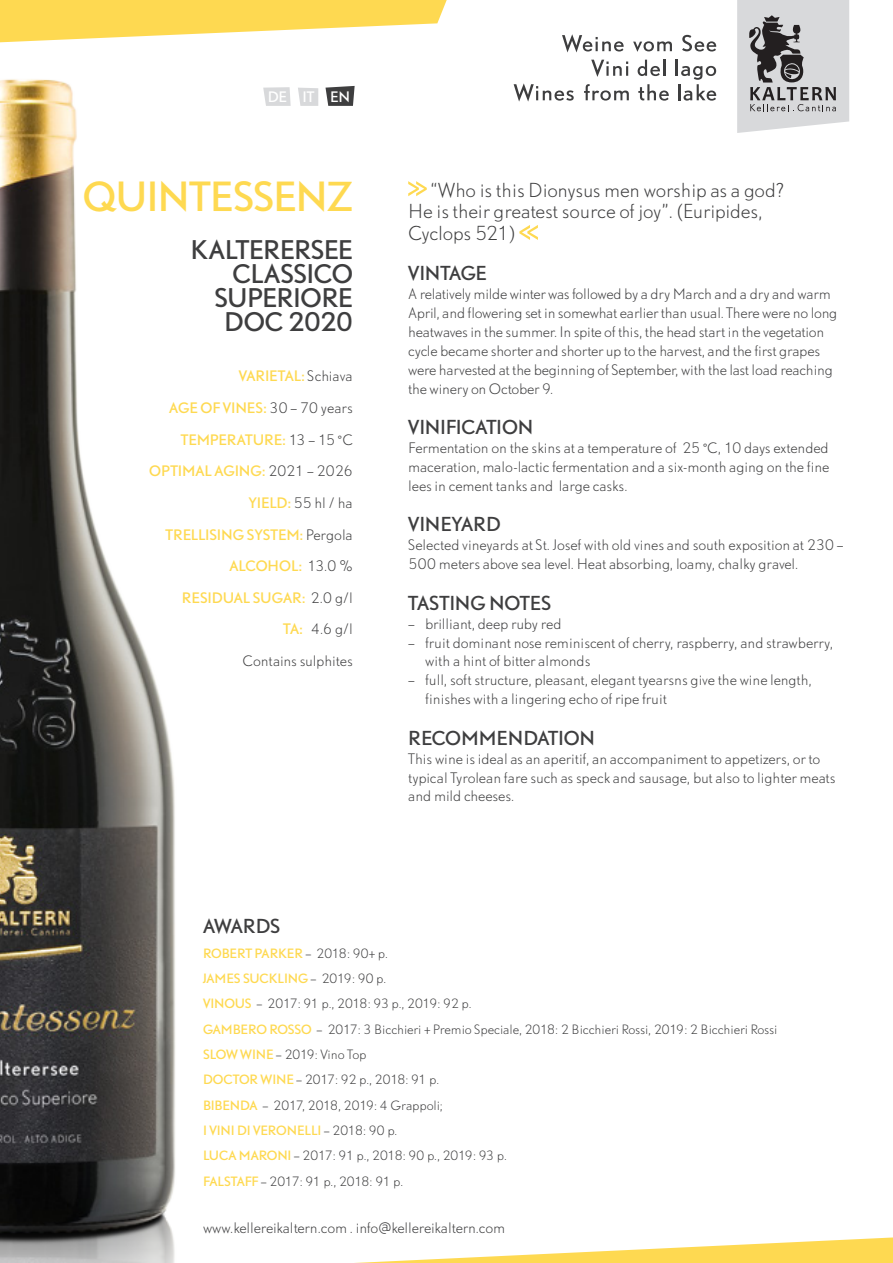
<style>
.page{position:relative;width:893px;height:1263px;background:#fff}
.page>*{position:absolute;margin:0;border:0;box-sizing:border-box;transform-origin:0 0}
.Lage{font:37.5px "DTL Nobel T";letter-spacing:-.025em;color:#fed951}
.Lage-2{font:24px/24px "DTL Nobel T";letter-spacing:-.025em;color:#3e3e3f;text-align:right}
.INTRO{font:300 18px/21.6px "DTL Nobel T";letter-spacing:-.015em;color:#3e3e3f}
.Untertitel_Text{font:18px "DTL Nobel T";letter-spacing:-.01em;color:#3e3e3f}
.Text{font:18px "DTL Nobel T";letter-spacing:-.02em;color:#3e3e3f}
.Text-2{font:300 13.5px/18.9px "DTL Nobel T";letter-spacing:-.01em;color:#3e3e3f}
.Kurzinfos{font:13.5px "DTL Nobel T";letter-spacing:-.005em;color:#fed951}
.Kurzinfos-2{font:300 13.5px "DTL Nobel T";letter-spacing:-.015em;color:#3e3e3f}
.t1{font:13.5px "DTL Nobel T";color:#fff}
.Text_Auszeichnungen{font:300 12px "DTL Nobel T";letter-spacing:-.07em;color:#3e3e3f}
.Text_Auszeichnungen-2{font:300 12px "DTL Nobel T";letter-spacing:-.015em;color:#3e3e3f}
.Text_Auszeichnungen-3{font:12px "DTL Nobel T";color:#fed951}
.Text_Auszeichnungen-4{font:300 12px "DTL Nobel T";letter-spacing:-.04em;color:#3e3e3f}
.Text_Auszeichnungen-5{font:300 12px "DTL Nobel T";letter-spacing:-.075em;color:#3e3e3f}
.s1{font-weight:300;color:#3e3e3f}
.s2{font-weight:400;color:#fed951}
</style>
<div class="page">
<svg style="left:0;top:0;width:447px;height:42px"></svg>
<svg style="left:355px;top:1237px;width:538px;height:26px"></svg>
<svg style="left:263px;top:87px;width:28px;height:19px"></svg>
<svg style="left:298px;top:88px;width:20px;height:18px"></svg>
<svg style="left:325px;top:86px;width:30px;height:20px"></svg>
<svg style="left:562px;top:34px;width:62px;height:18px"></svg>
<svg style="left:633px;top:41px;width:39px;height:11px"></svg>
<svg style="left:682px;top:35px;width:34px;height:17px"></svg>
<svg style="left:591px;top:60px;width:37px;height:17px"></svg>
<svg style="left:638px;top:60px;width:27px;height:16px"></svg>
<svg style="left:514px;top:83px;width:60px;height:19px"></svg>
<svg style="left:584px;top:84px;width:45px;height:17px"></svg>
<svg style="left:638px;top:84px;width:31px;height:17px"></svg>
<svg style="left:676px;top:60px;width:40px;height:41px"></svg>
<svg style="left:737px;top:0;width:112px;height:133px"></svg>
<svg style="left:408px;top:181px;width:19px;height:15px"></svg>
<svg style="left:519px;top:225px;width:19px;height:15px"></svg>
<img style="left:0;top:79px;width:176px;height:1184px">
<p class="t1" style="left:268px;top:87px;width:84px">DE IT EN</p>
<p class="Lage" style="left:83px;top:170px;width:272px">QUINTESSENZ</p>
<p class="Lage-2" style="left:190px;top:237px;width:164px">KALTERERSEE</p>
<p class="Lage-2" style="left:214px;top:261px;width:140px">CLASSICO<br>SUPERIORE<br>DOC 2020</p>
<p class="Kurzinfos" style="left:239px;top:367px;width:116px">VARIETAL: <span class="s1">Schiava</span></p>
<p class="Kurzinfos" style="left:169px;top:398px;width:185px">AGE OF VINES: <span class="s1">30 – 70 years</span></p>
<p class="Kurzinfos" style="left:181px;top:430px;width:174px">TEMPERATURE: <span class="s1">13 – 15 °C</span></p>
<p class="Kurzinfos" style="left:149px;top:462px;width:205px">OPTIMAL AGING: <span class="s1">2021 – 2026</span></p>
<p class="Kurzinfos-2" style="left:249px;top:494px;width:106px"><span class="s2">YIELD:</span> 55 hl / ha</p>
<p class="Kurzinfos" style="left:166px;top:525px;width:189px">TRELLISING SYSTEM: <span class="s1">Pergola</span></p>
<p class="Kurzinfos" style="left:229px;top:557px;width:125px">ALCOHOL: <span class="s1">13.0 %</span></p>
<p class="Kurzinfos" style="left:182px;top:588px;width:172px">RESIDUAL SUGAR: <span class="s1">2.0 g/l</span></p>
<p class="Kurzinfos-2" style="left:283px;top:620px;width:71px"><span class="s2">TA:</span> 4.6 g/l</p>
<p class="Kurzinfos-2" style="left:242px;top:652px;width:112px">Contains sulphites</p>
<p class="INTRO" style="left:408px;top:179px;width:377px;text-indent:22px">“Who is this Dionysus men worship as a god?<br>He is their greatest source of joy”. (Euripides,<br>Cyclops 521)</p>
<p class="Text" style="left:408px;top:261px;width:80px">VINTAGE</p>
<p class="Text-2" style="left:408px;top:284px;width:431px">A relatively milde winter was followed by a dry March and a dry and warm April, and flowering set in somewhat earlier than usual. There were no long heatwaves in the summer. In spite of this, the head start in the vegetation cycle became shorter and shorter up to the harvest, and the first grapes were harvested at the beginning of September, with the last load reaching the winery on October 9.</p>
<p class="Untertitel_Text" style="left:408px;top:415px;width:127px">VINIFICATION</p>
<p class="Text-2" style="left:408px;top:438px;width:423px;text-align:justify">Fermentation on the skins at a temperature of 25 °C, 10 days extended maceration, malo-lactic fermentation and a six-month aging on the fine lees in cement tanks and large casks.</p>
<p class="Untertitel_Text" style="left:408px;top:512px;width:94px">VINEYARD</p>
<p class="Text-2" style="left:408px;top:535px;width:437px">Selected vineyards at St. Josef with old vines and south exposition at 230 –<br>500 meters above sea level. Heat absorbing, loamy, chalky gravel.</p>
<p class="Untertitel_Text" style="left:408px;top:590px;width:145px">TASTING NOTES</p>
<p class="Text-2" style="left:408px;top:614px;width:155px">– brilliant, deep ruby red</p>
<p class="Text-2" style="left:425px;top:633px;width:410px;text-indent:-17px">– fruit dominant nose reminiscent of cherry, raspberry, and strawberry, with a hint of bitter almonds</p>
<p class="Text-2" style="left:425px;top:670px;width:388px;text-indent:-17px">– full, soft structure, pleasant, elegant tyearsns give the wine length, finishes with a lingering echo of ripe fruit</p>
<p class="Untertitel_Text" style="left:408px;top:725px;width:188px">RECOMMENDATION</p>
<p class="Text-2" style="left:408px;top:749px;width:429px">This wine is ideal as an aperitif, an accompaniment to appetizers, or to typical Tyrolean fare such as speck and sausage, but also to lighter meats and mild cheeses.</p>
<p class="Untertitel_Text" style="left:203px;top:913px;width:79px">AWARDS</p>
<p class="Text_Auszeichnungen-3" style="left:203px;top:945px;width:186px">ROBERT PARKER <span class="s1">– 2018: 90+ p.</span></p>
<p class="Text_Auszeichnungen-3" style="left:203px;top:970px;width:185px">JAMES SUCKLING <span class="s1">– 2019: 90 p.</span></p>
<p class="Text_Auszeichnungen" style="left:203px;top:996px;width:270px"><span class="s2">VINOUS</span> – 2017: 91 p., 2018: 93 p., 2019: 92 p.</p>
<p class="Text_Auszeichnungen-2" style="left:203px;top:1021px;width:576px"><span class="s2">GAMBERO ROSSO</span> – 2017: 3 Bicchieri + Premio Speciale, 2018: 2 Bicchieri Rossi, 2019: 2 Bicchieri Rossi</p>
<p class="Text_Auszeichnungen-4" style="left:203px;top:1047px;width:165px"><span class="s2">SLOW WINE</span> – 2019: Vino Top</p>
<p class="Text_Auszeichnungen" style="left:203px;top:1072px;width:238px"><span class="s2">DOCTOR WINE</span> – 2017: 92 p., 2018: 91 p.</p>
<p class="Text_Auszeichnungen-4" style="left:203px;top:1097px;width:241px"><span class="s2">BIBENDA</span> – 2017, 2018, 2019: 4 Grappoli;</p>
<p class="Text_Auszeichnungen-3" style="left:203px;top:1122px;width:196px">I VINI DI VERONELLI <span class="s1">– 2018: 90 p.</span></p>
<p class="Text_Auszeichnungen" style="left:203px;top:1148px;width:305px"><span class="s2">LUCA MARONI</span> – 2017: 91 p., 2018: 90 p., 2019: 93 p.</p>
<p class="Text_Auszeichnungen-5" style="left:203px;top:1173px;width:202px"><span class="s2">FALSTAFF</span> – 2017: 91 p., 2018: 91 p.</p>
<p class="Text-2" style="left:203px;top:1218px;width:304px">www.kellereikaltern.com . info@kellereikaltern.com</p>
</div>
